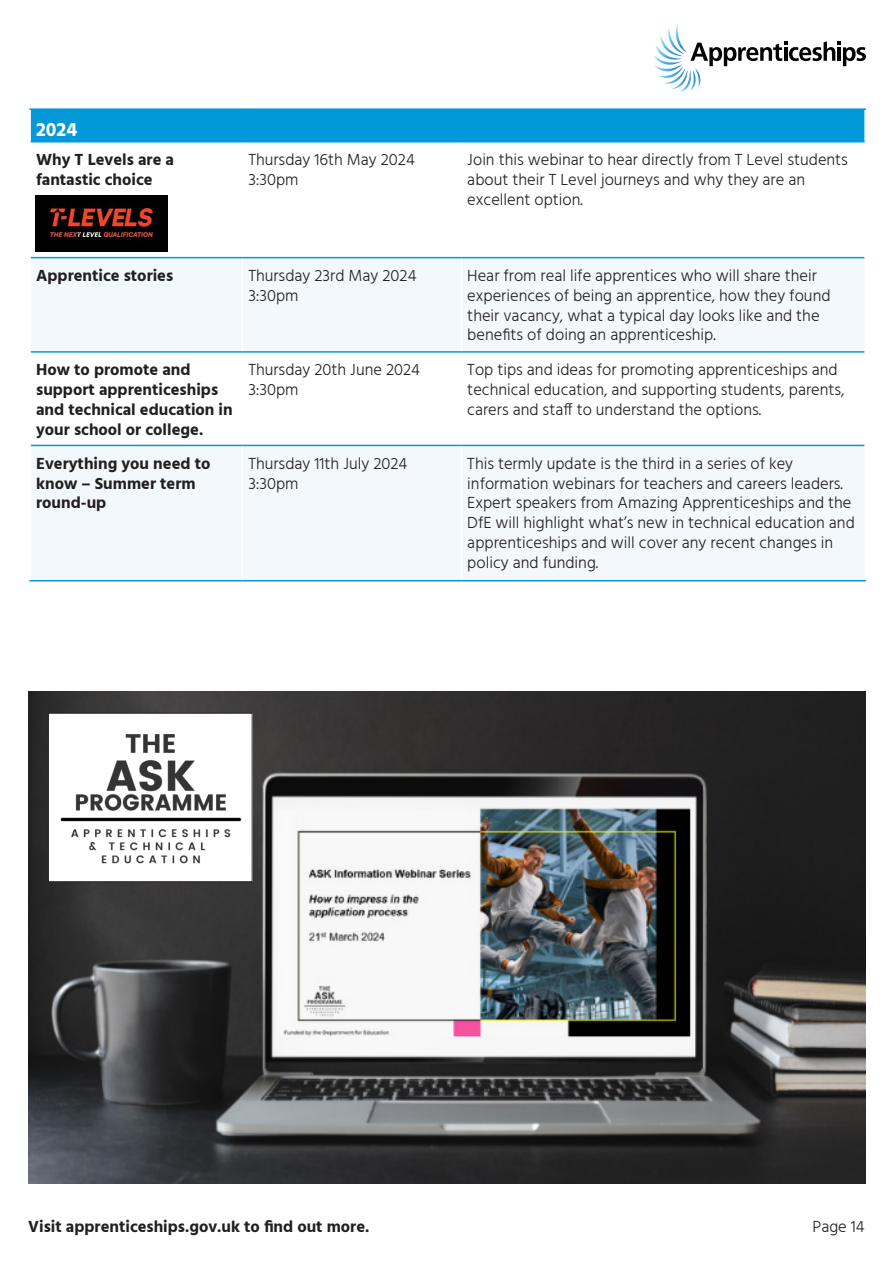
<style>
.page{position:relative;width:893px;height:1263px;background:#fff}
.page>*{position:absolute;margin:0;border:0;box-sizing:border-box;transform-origin:0 0}
.t1{font:700 19.5px "Hind";color:#fff}
.t2{font:300 16.5px/19.8px "Hind";color:#231f20}
.t3{font:700 16.5px/19.8px "Hind";color:#231f20}
</style>
<div class="page">
<svg style="left:653px;top:23px;width:213px;height:68px"></svg>
<hr style="left:837px;top:47px;width:4px;height:14px;background:#000001">
<div style="left:30px;top:109px;width:835px;height:33px;background:#0199d7"></div>
<svg style="left:31px;top:258px;width:833px;height:322px;fill:#f2f8fc"></svg>
<hr style="left:29px;top:110px;width:2px;height:32px;background:#fff">
<hr style="left:864px;top:110px;width:2px;height:32px;background:#fff">
<hr style="left:242px;top:258px;width:1px;height:93px;background:#fff">
<hr style="left:461px;top:258px;width:1px;height:93px;background:#fff">
<hr style="left:242px;top:353px;width:1px;height:92px;background:#fff">
<hr style="left:461px;top:353px;width:1px;height:92px;background:#fff">
<hr style="left:242px;top:446px;width:1px;height:134px;background:#fff">
<hr style="left:461px;top:446px;width:1px;height:134px;background:#fff">
<hr style="left:29px;top:580px;width:213px;height:1px;background:#0199d7">
<hr style="left:242px;top:580px;width:219px;height:1px;background:#0199d7">
<hr style="left:461px;top:580px;width:405px;height:1px;background:#0199d7">
<hr style="left:31px;top:257px;width:211px;height:1px;background:#0199d7">
<hr style="left:31px;top:445px;width:211px;height:1px;background:#0199d7">
<hr style="left:242px;top:257px;width:219px;height:1px;background:#0199d7">
<hr style="left:461px;top:257px;width:403px;height:1px;background:#0199d7">
<hr style="left:242px;top:445px;width:219px;height:1px;background:#0199d7">
<hr style="left:461px;top:445px;width:403px;height:1px;background:#0199d7">
<hr style="left:31px;top:351px;width:211px;height:2px;background:#0199d7">
<hr style="left:242px;top:351px;width:219px;height:2px;background:#0199d7">
<hr style="left:461px;top:351px;width:403px;height:2px;background:#0199d7">
<hr style="left:29px;top:108px;width:213px;height:2px;background:#0199d7">
<hr style="left:242px;top:108px;width:219px;height:2px;background:#0199d7">
<hr style="left:461px;top:108px;width:405px;height:2px;background:#0199d7">
<img style="left:35px;top:196px;width:132px;height:56px">
<img style="left:28px;top:692px;width:838px;height:491px">
<img style="left:50px;top:715px;width:200px;height:165px">
<div style="left:48px;top:713px;width:204px;height:169px;border:1px solid #231f20"></div>
<p class="t1" style="left:36px;top:118px;width:43px">2024</p>
<p class="t3" style="left:36px;top:150px;width:140px">Why T Levels are a fantastic choice</p>
<p class="t2" style="left:248px;top:151px;width:168px">Thursday 16th May 2024</p>
<p class="t2" style="left:248px;top:170px;width:52px">3:30pm</p>
<p class="t3" style="left:36px;top:265px;width:139px">Apprentice stories</p>
<p class="t2" style="left:248px;top:267px;width:170px">Thursday 23rd May 2024</p>
<p class="t2" style="left:248px;top:286px;width:52px">3:30pm</p>
<p class="t3" style="left:36px;top:360px;width:198px">How to promote and support apprenticeships and technical education in your school or college.</p>
<p class="t2" style="left:248px;top:361px;width:173px">Thursday 20th June 2024</p>
<p class="t2" style="left:248px;top:381px;width:52px">3:30pm</p>
<p class="t3" style="left:36px;top:453px;width:176px">Everything you need to know – Summer term round-up</p>
<p class="t2" style="left:248px;top:454px;width:161px">Thursday 11th July 2024</p>
<p class="t2" style="left:248px;top:474px;width:52px">3:30pm</p>
<p class="t2" style="left:467px;top:151px;width:382px">Join this webinar to hear directly from T Level students about their T Level journeys and why they are an excellent option.</p>
<p class="t2" style="left:467px;top:267px;width:365px">Hear from real life apprentices who will share their experiences of being an apprentice, how they found their vacancy, what a typical day looks like and the benefits of doing an apprenticeship.</p>
<p class="t2" style="left:467px;top:361px;width:379px">Top tips and ideas for promoting apprenticeships and technical education, and supporting students, parents, carers and staff to understand the options.</p>
<p class="t2" style="left:467px;top:454px;width:389px">This termly update is the third in a series of key information webinars for teachers and careers leaders.<br>Expert speakers from Amazing Apprenticeships and the DfE will highlight what’s new in technical education and apprenticeships and will cover any recent changes in policy and funding.</p>
<p class="t3" style="left:28px;top:1217px;width:343px">Visit apprenticeships.gov.uk to find out more.</p>
<p class="t2" style="left:812px;top:1218px;width:54px">Page 14</p>
</div>
